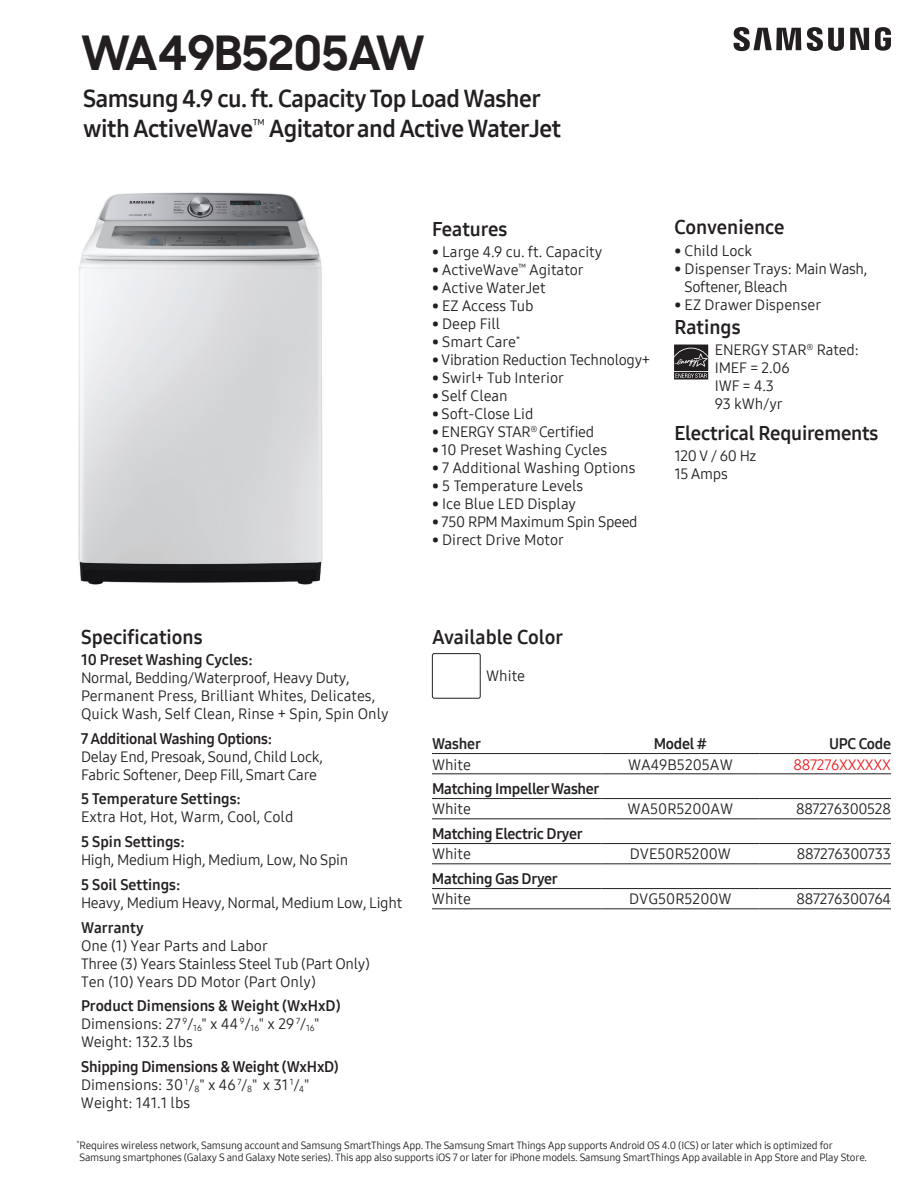
<style>
.page{position:relative;width:918px;height:1188px;background:#fff}
.page>*{position:absolute;margin:0;border:0;box-sizing:border-box;transform-origin:0 0}
.t1{font:700 48px "Samsung Sharp Sans";color:#231f20}
.t2{font:24px/30px "Samsung One 700";letter-spacing:-.02em;color:#231f20}
.t3{font:19.5px "Samsung One 700";color:#231f20}
.t4{font:15px/18px "Samsung One 400";letter-spacing:-.005em;color:#231f20}
.t5{font:15px "Samsung One 700";letter-spacing:-.015em;color:#231f20}
.t6{font:15px "Samsung One 400";letter-spacing:-.02em;color:#ee1d23}
.t7{font:10.5px/12px "Samsung One 400";letter-spacing:-.02em;color:#231f20}
</style>
<div class="page">
<svg style="left:734px;top:27px;width:157px;height:24px"></svg>
<hr style="left:432px;top:753px;width:170px;height:1px;background:#231f20">
<hr style="left:602px;top:753px;width:157px;height:1px;background:#231f20">
<hr style="left:432px;top:773px;width:170px;height:1px;background:#231f20">
<hr style="left:602px;top:773px;width:157px;height:1px;background:#231f20">
<hr style="left:432px;top:798px;width:170px;height:1px;background:#231f20">
<hr style="left:602px;top:798px;width:157px;height:1px;background:#231f20">
<hr style="left:432px;top:818px;width:170px;height:1px;background:#231f20">
<hr style="left:602px;top:818px;width:157px;height:1px;background:#231f20">
<hr style="left:432px;top:843px;width:170px;height:1px;background:#231f20">
<hr style="left:602px;top:843px;width:157px;height:1px;background:#231f20">
<hr style="left:759px;top:843px;width:132px;height:1px;background:#231f20">
<hr style="left:432px;top:888px;width:170px;height:1px;background:#231f20">
<hr style="left:602px;top:888px;width:157px;height:1px;background:#231f20">
<hr style="left:759px;top:888px;width:132px;height:1px;background:#231f20">
<hr style="left:432px;top:908px;width:170px;height:1px;background:#231f20">
<hr style="left:602px;top:908px;width:157px;height:1px;background:#231f20">
<hr style="left:759px;top:908px;width:132px;height:1px;background:#231f20">
<hr style="left:432px;top:863px;width:170px;height:1px;background:#231f20">
<hr style="left:602px;top:863px;width:157px;height:1px;background:#231f20">
<hr style="left:759px;top:863px;width:132px;height:1px;background:#231f20">
<hr style="left:759px;top:753px;width:132px;height:1px;background:#231f20">
<hr style="left:759px;top:798px;width:132px;height:1px;background:#231f20">
<hr style="left:759px;top:773px;width:132px;height:1px;background:#231f20">
<hr style="left:759px;top:818px;width:132px;height:1px;background:#231f20">
<svg style="left:674px;top:345px;width:34px;height:35px"></svg>
<img style="left:78px;top:192px;width:245px;height:393px">
<div style="left:432px;top:653px;width:49px;height:46px;border:1px solid #231f20;border-radius:2px"></div>
<h1 class="t1" style="left:81px;top:17px;width:345px">WA49B5205AW</h1>
<h2 class="t2" style="left:83px;top:83px;width:480px">Samsung 4.9 cu. ft. Capacity Top Load Washer with ActiveWave<sup>™</sup> Agitator and Active WaterJet</h2>
<h3 class="t3" style="left:432px;top:216px;width:77px">Features</h3>
<p class="t4" style="left:432px;top:243px;width:172px">• Large 4.9 cu. ft. Capacity</p>
<p class="t4" style="left:432px;top:261px;width:153px">• ActiveWave<sup>™</sup> Agitator</p>
<p class="t4" style="left:432px;top:279px;width:115px">• Active WaterJet</p>
<p class="t4" style="left:432px;top:297px;width:103px">• EZ Access Tub</p>
<p class="t4" style="left:432px;top:315px;width:70px">• Deep Fill</p>
<p class="t4" style="left:432px;top:333px;width:90px">• Smart Care<sup>*</sup></p>
<p class="t4" style="left:432px;top:351px;width:220px">• Vibration Reduction Technology+</p>
<p class="t4" style="left:432px;top:369px;width:134px">• Swirl+ Tub Interior</p>
<p class="t4" style="left:432px;top:387px;width:77px">• Self Clean</p>
<p class="t4" style="left:432px;top:405px;width:103px">• Soft-Close Lid</p>
<p class="t4" style="left:432px;top:423px;width:164px">• ENERGY STAR<sup>®</sup> Certified</p>
<p class="t4" style="left:432px;top:441px;width:177px">• 10 Preset Washing Cycles</p>
<p class="t4" style="left:432px;top:459px;width:205px">• 7 Additional Washing Options</p>
<p class="t4" style="left:432px;top:477px;width:153px">• 5 Temperature Levels</p>
<p class="t4" style="left:432px;top:495px;width:146px">• Ice Blue LED Display</p>
<p class="t4" style="left:432px;top:513px;width:207px">• 750 RPM Maximum Spin Speed</p>
<p class="t4" style="left:432px;top:531px;width:134px">• Direct Drive Motor</p>
<h3 class="t3" style="left:674px;top:214px;width:112px">Convenience</h3>
<p class="t4" style="left:674px;top:241px;width:79px">• Child Lock</p>
<p class="t4" style="left:685px;top:259px;width:184px;text-indent:-10px">• Dispenser Trays: Main Wash,<br>Softener, Bleach</p>
<p class="t4" style="left:674px;top:295px;width:148px">• EZ Drawer Dispenser</p>
<h3 class="t3" style="left:674px;top:314px;width:68px">Ratings</h3>
<p class="t4" style="left:715px;top:340px;width:146px">ENERGY STAR<sup>®</sup> Rated:<br>IMEF = 2.06<br>IWF = 4.3<br>93 kWh/yr</p>
<h3 class="t3" style="left:674px;top:420px;width:206px">Electrical Requirements</h3>
<p class="t4" style="left:674px;top:446px;width:84px">120 V / 60 Hz<br>15 Amps</p>
<h3 class="t3" style="left:81px;top:624px;width:123px">Specifications</h3>
<p class="t5" style="left:81px;top:649px;width:173px">10 Preset Washing Cycles:</p>
<p class="t4" style="left:81px;top:668px;width:309px">Normal, Bedding/Waterproof, Heavy Duty,<br>Permanent Press, Brilliant Whites, Delicates,<br>Quick Wash, Self Clean, Rinse + Spin, Spin Only</p>
<p class="t5" style="left:81px;top:728px;width:193px">7 Additional Washing Options:</p>
<p class="t4" style="left:81px;top:747px;width:243px">Delay End, Presoak, Sound, Child Lock,<br>Fabric Softener, Deep Fill, Smart Care</p>
<p class="t5" style="left:81px;top:789px;width:162px">5 Temperature Settings:</p>
<p class="t4" style="left:81px;top:808px;width:214px">Extra Hot, Hot, Warm, Cool, Cold</p>
<p class="t5" style="left:81px;top:832px;width:105px">5 Spin Settings:</p>
<p class="t4" style="left:81px;top:851px;width:269px">High, Medium High, Medium, Low, No Spin</p>
<p class="t5" style="left:81px;top:874px;width:101px">5 Soil Settings:</p>
<p class="t4" style="left:81px;top:893px;width:323px">Heavy, Medium Heavy, Normal, Medium Low, Light</p>
<p class="t5" style="left:81px;top:917px;width:64px">Warranty</p>
<p class="t4" style="left:81px;top:936px;width:291px">One (1) Year Parts and Labor<br>Three (3) Years Stainless Steel Tub (Part Only)<br>Ten (10) Years DD Motor (Part Only)</p>
<p class="t5" style="left:81px;top:996px;width:261px">Product Dimensions &amp; Weight (WxHxD)</p>
<p class="t4" style="left:81px;top:1015px;width:240px">Dimensions: 27 <sup>9</sup>/<sub>16</sub>" x 44 <sup>9</sup>/<sub>16</sub>" x 29 <sup>7</sup>/<sub>16</sub>"<br>Weight: 132.3 lbs</p>
<p class="t5" style="left:81px;top:1057px;width:259px">Shipping Dimensions &amp; Weight (WxHxD)</p>
<p class="t4" style="left:81px;top:1076px;width:230px">Dimensions: 30 <sup>1</sup>/<sub>8</sub>" x 46 <sup>7</sup>/<sub>8</sub>" x 31 <sup>1</sup>/<sub>4</sub>"<br>Weight: 141.1 lbs</p>
<h3 class="t3" style="left:432px;top:624px;width:133px">Available Color</h3>
<p class="t4" style="left:486px;top:667px;width:40px">White</p>
<p class="t5" style="left:432px;top:734px;width:50px">Washer</p>
<p class="t5" style="left:654px;top:734px;width:55px">Model #</p>
<p class="t5" style="left:829px;top:734px;width:63px">UPC Code</p>
<p class="t4" style="left:432px;top:755px;width:40px">White</p>
<p class="t4" style="left:628px;top:755px;width:106px">WA49B5205AW</p>
<p class="t6" style="left:794px;top:754px;width:99px">887276XXXXXX</p>
<p class="t5" style="left:432px;top:779px;width:169px">Matching Impeller Washer</p>
<p class="t4" style="left:432px;top:800px;width:40px">White</p>
<p class="t4" style="left:627px;top:800px;width:108px">WA50R5200AW</p>
<p class="t4" style="left:796px;top:800px;width:96px">887276300528</p>
<p class="t5" style="left:432px;top:824px;width:152px">Matching Electric Dryer</p>
<p class="t4" style="left:432px;top:845px;width:40px">White</p>
<p class="t4" style="left:630px;top:845px;width:103px">DVE50R5200W</p>
<p class="t4" style="left:797px;top:845px;width:96px">887276300733</p>
<p class="t5" style="left:432px;top:869px;width:127px">Matching Gas Dryer</p>
<p class="t4" style="left:432px;top:890px;width:40px">White</p>
<p class="t4" style="left:629px;top:890px;width:104px">DVG50R5200W</p>
<p class="t4" style="left:797px;top:890px;width:96px">887276300764</p>
<p class="t7" style="left:76px;top:1139px;width:792px"><sup>*</sup>Requires wireless network, Samsung account and Samsung SmartThings App. The Samsung Smart Things App supports Android OS 4.0 (ICS) or later which is optimized for<br>Samsung smartphones (Galaxy S and Galaxy Note series). This app also supports iOS 7 or later for iPhone models. Samsung SmartThings App available in App Store and Play Store.</p>
</div>
